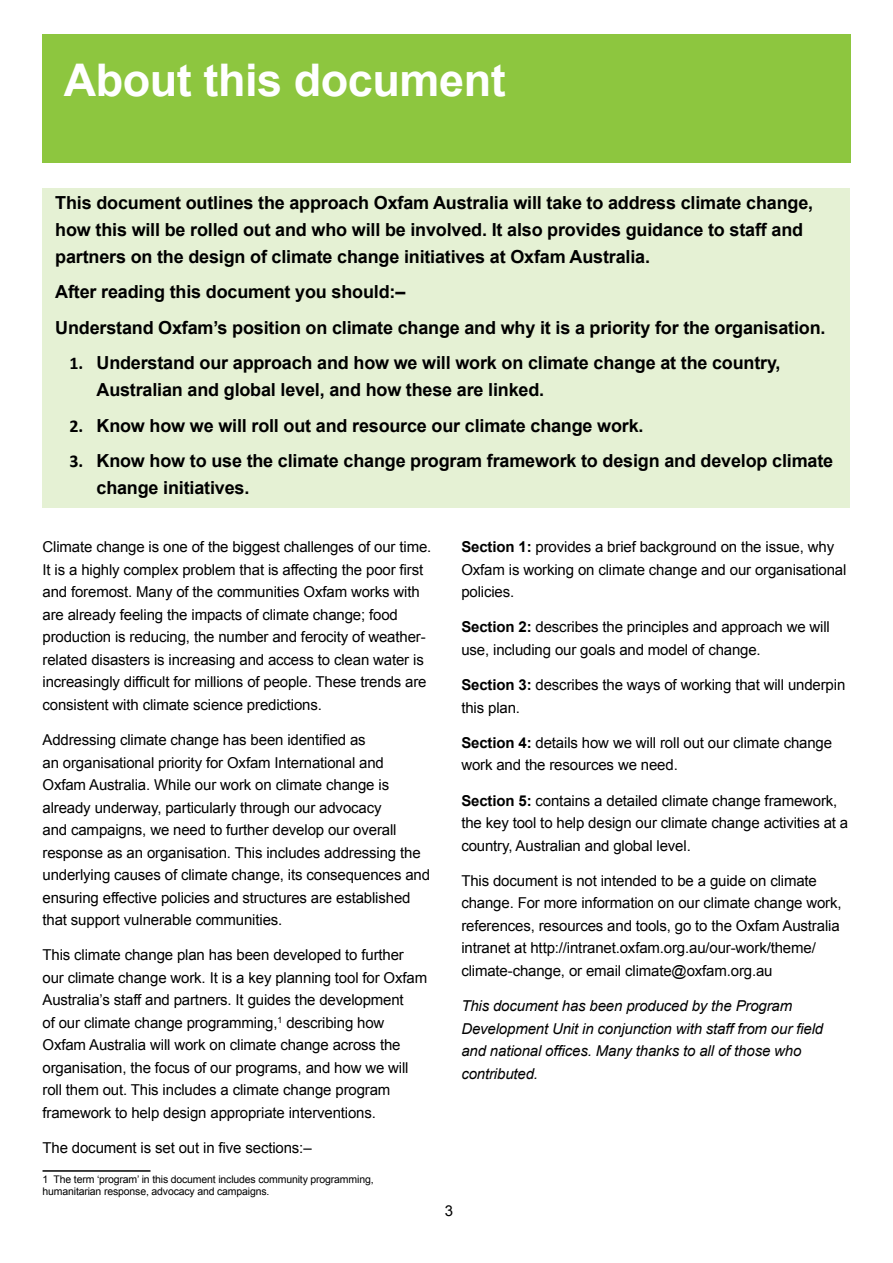
<style>
.page{position:relative;width:893px;height:1263px;background:#fff}
.page>*{position:absolute;margin:0;border:0;box-sizing:border-box;transform-origin:0 0}
.t1{font:700 45px "Arial";letter-spacing:-.01em;color:#fff}
.t2{font:700 18px/27px "Arial";letter-spacing:-.01em;color:#000}
.t3{font:15px/22.5px "Arial";letter-spacing:-.01em;color:#000}
.t4{font:italic 15px/22.5px "Arial";letter-spacing:-.01em;color:#000}
.t5{font:10.5px/12px "Arial";letter-spacing:-.015em;color:#000}
.s1{font-family:"Calibri"}
.s2{font-weight:700}
</style>
<div class="page">
<div style="left:42px;top:34px;width:808px;height:128px;background:#8dc63f"></div>
<hr style="left:43px;top:1170px;width:108px;height:2px;background:#000">
<div style="left:43px;top:188px;width:807px;height:320px;background:#e5f1d4"></div>
<h1 class="t1" style="left:64px;top:50px;width:443px">About this document</h1>
<p class="t2" style="left:55px;top:190px;width:759px">This document outlines the approach Oxfam Australia will take to address climate change, how this will be rolled out and who will be involved. It also provides guidance to staff and partners on the design of climate change initiatives at Oxfam Australia.</p>
<p class="t2" style="left:55px;top:275px;width:772px;line-height:35.5px">After reading this document you should:–<br>Understand Oxfam’s position on climate change and why it is a priority for the organisation.</p>
<p class="t2" style="left:97px;top:350px;width:685px;text-indent:-27px"><span class="s1">1.</span> Understand our approach and how we will work on climate change at the country,<br>Australian and global level, and how these are linked.</p>
<p class="t2" style="left:70px;top:413px;width:576px"><span class="s1">2.</span> Know how we will roll out and resource our climate change work.</p>
<p class="t2" style="left:97px;top:448px;width:738px;text-indent:-27px"><span class="s1">3.</span> Know how to use the climate change program framework to design and develop climate change initiatives.</p>
<p class="t3" style="left:43px;top:536px;width:390px">Climate change is one of the biggest challenges of our time.<br>It is a highly complex problem that is affecting the poor first and foremost. Many of the communities Oxfam works with are already feeling the impacts of climate change; food production is reducing, the number and ferocity of weather&shy;related disasters is increasing and access to clean water is increasingly difficult for millions of people. These trends are consistent with climate science predictions.</p>
<p class="t3" style="left:43px;top:729px;width:389px">Addressing climate change has been identified as<br>an organisational priority for Oxfam International and Oxfam Australia. While our work on climate change is already underway, particularly through our advocacy<br>and campaigns, we need to further develop our overall response as an organisation. This includes addressing the underlying causes of climate change, its consequences and ensuring effective policies and structures are established that support vulnerable communities.</p>
<p class="t3" style="left:43px;top:944px;width:386px">This climate change plan has been developed to further our climate change work. It is a key planning tool for Oxfam Australia’s staff and partners. It guides the development<br>of our climate change programming,<sup>1</sup> describing how Oxfam Australia will work on climate change across the organisation, the focus of our programs, and how we will roll them out. This includes a climate change program framework to help design appropriate interventions.</p>
<p class="t3" style="left:43px;top:1137px;width:271px">The document is set out in five sections:–</p>
<p class="t5" style="left:43px;top:1173px;width:333px">1 The term ‘program’ in this document includes community programming, humanitarian response, advocacy and campaigns.</p>
<p class="t3" style="left:461px;top:536px;width:387px"><span class="s2">Section 1:</span> provides a brief background on the issue, why<br>Oxfam is working on climate change and our organisational policies.</p>
<p class="t3" style="left:461px;top:616px;width:370px"><span class="s2">Section 2:</span> describes the principles and approach we will use, including our goals and model of change.</p>
<p class="t3" style="left:461px;top:674px;width:385px"><span class="s2">Section 3:</span> describes the ways of working that will underpin this plan.</p>
<p class="t3" style="left:461px;top:731px;width:372px"><span class="s2">Section 4:</span> details how we will roll out our climate change work and the resources we need.</p>
<p class="t3" style="left:461px;top:789px;width:388px"><span class="s2">Section 5:</span> contains a detailed climate change framework, the key tool to help design our climate change activities at a country, Australian and global level.</p>
<p class="t3" style="left:461px;top:869px;width:382px">This document is not intended to be a guide on climate change. For more information on our climate change work, references, resources and tools, go to the Oxfam Australia intranet at http://intranet.oxfam.org.au/our-work/theme/ climate-change, or email climate@oxfam.org.au</p>
<p class="t4" style="left:461px;top:995px;width:363px">This document has been produced by the Program Development Unit in conjunction with staff from our field and national offices. Many thanks to all of those who contributed.</p>
<p class="t3" style="left:445px;top:1199px;width:10px">3</p>
</div>
